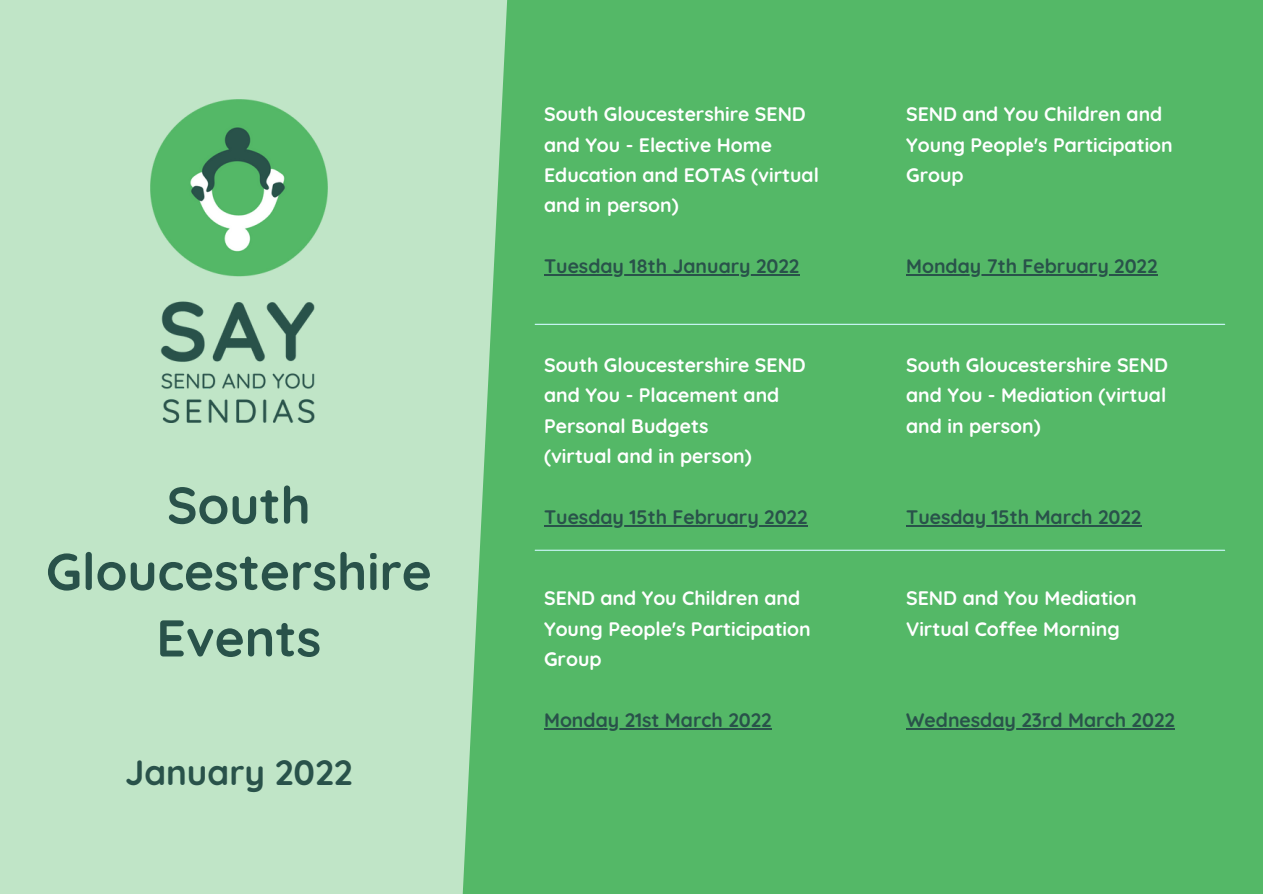
<style>
.page{position:relative;width:1263px;height:894px;background:#fff}
.page>*{position:absolute;margin:0;border:0;box-sizing:border-box;transform-origin:0 0}
.t1{font:700 51.6px/66.3px "Quicksand";color:#29524a;text-align:center}
.t2{font:700 34.95px "Quicksand";color:#29524a}
.t3{font:700 19.5px/30.3px "Quicksand";color:#fff}
.t4{font:700 19.5px "Quicksand";color:#29524a}
</style>
<div class="page">
<div style="left:0;top:0;width:462px;height:893px;background:#c0e5c7"></div>
<div style="left:462px;top:0;width:801px;height:893px;background:#54b867"></div>
<hr style="left:535px;top:324px;width:690px;height:1px;background:#d1faff">
<hr style="left:906px;top:274px;width:251px;height:1px;background:#29524a">
<hr style="left:544px;top:274px;width:255px;height:1px;background:#29524a">
<img style="left:151px;top:99px;width:176px;height:323px">
<hr style="left:535px;top:549px;width:690px;height:1px;background:#d1faff">
<hr style="left:544px;top:525px;width:263px;height:1px;background:#29524a">
<hr style="left:906px;top:525px;width:235px;height:1px;background:#29524a">
<hr style="left:544px;top:727px;width:227px;height:1px;background:#29524a">
<hr style="left:906px;top:727px;width:269px;height:1px;background:#29524a">
<p class="t1" style="left:46px;top:471px;width:387px">South<br>Gloucestershire</p>
<p class="t1" style="left:156px;top:603px;width:166px">Events</p>
<p class="t2" style="left:125px;top:749px;width:229px">January 2022</p>
<p class="t3" style="left:544px;top:99px;width:276px">South Gloucestershire SEND and You - Elective Home<br>Education and EOTAS (virtual and in person)</p>
<p class="t4" style="left:544px;top:254px;width:257px">Tuesday 18th January 2022</p>
<p class="t3" style="left:544px;top:349px;width:263px">South Gloucestershire SEND and You - Placement and<br>Personal Budgets</p>
<p class="t3" style="left:544px;top:440px;width:209px">(virtual and in person)</p>
<p class="t4" style="left:544px;top:504px;width:265px">Tuesday 15th February 2022</p>
<p class="t3" style="left:544px;top:582px;width:268px">SEND and You Children and<br>Young People's Participation<br>Group</p>
<p class="t4" style="left:544px;top:707px;width:229px">Monday 21st March 2022</p>
<p class="t3" style="left:906px;top:99px;width:268px">SEND and You Children and<br>Young People's Participation<br>Group</p>
<p class="t4" style="left:906px;top:254px;width:253px">Monday 7th February 2022</p>
<p class="t3" style="left:906px;top:349px;width:263px;text-align:justify">South Gloucestershire SEND and You - Mediation (virtual and in person)</p>
<p class="t4" style="left:906px;top:504px;width:237px">Tuesday 15th March 2022</p>
<p class="t3" style="left:906px;top:582px;width:232px">SEND and You Mediation<br>Virtual Coffee Morning</p>
<p class="t4" style="left:906px;top:707px;width:270px">Wednesday 23rd March 2022</p>
</div>
